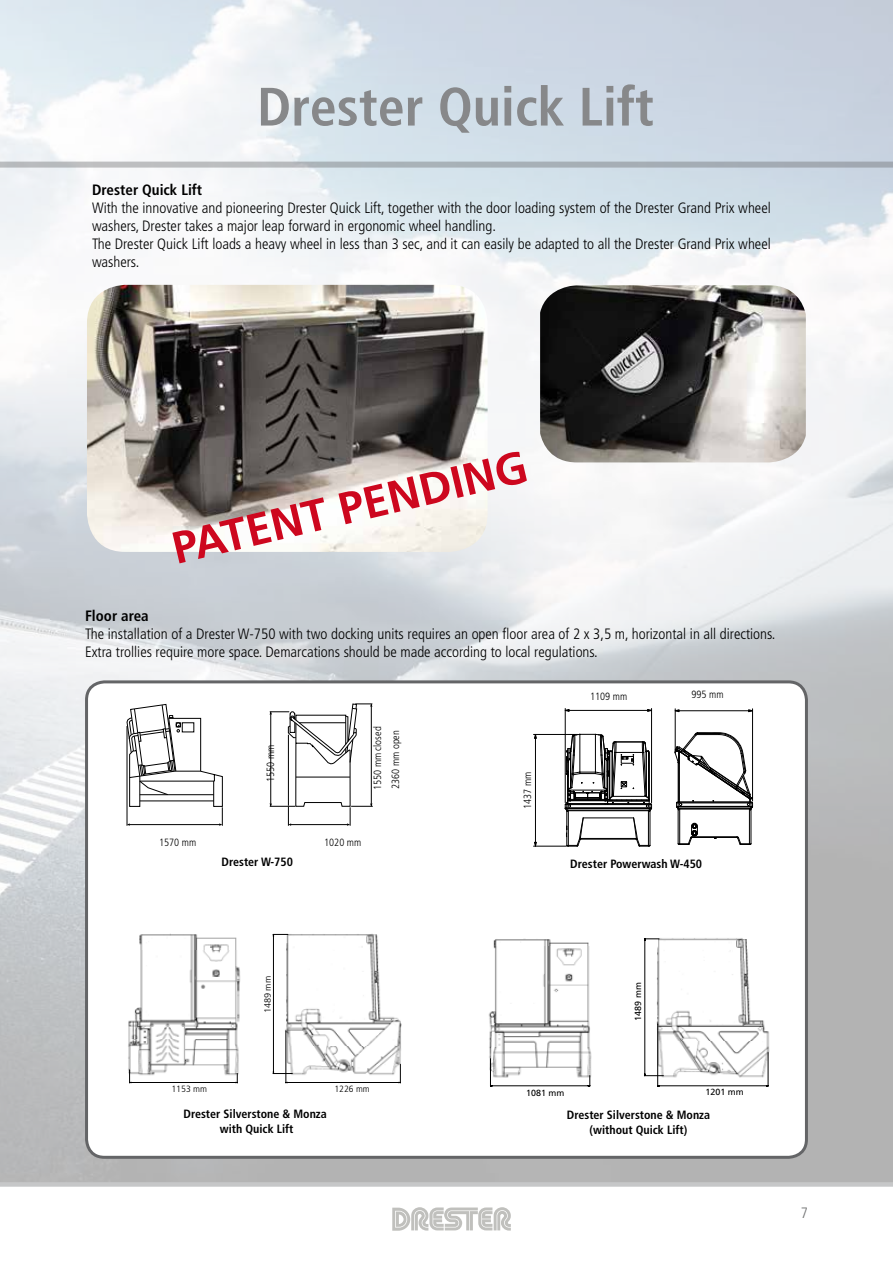
<style>
.page{position:relative;width:893px;height:1263px;background:#fff}
.page>*{position:absolute;margin:0;border:0;box-sizing:border-box;transform-origin:0 0}
.t1{font:700 condensed 54px "Frutiger LT Std";color:#87888a}
.t2{font:700 45px "Frutiger LT Std";color:#cd071e}
.t3{font:300 condensed 15px/18px "Frutiger LT Std";color:#000}
.t4{font:700 condensed 15px "Frutiger LT Std";color:#000}
.t5{font:300 condensed 15px "Frutiger LT Std";color:#707172}
.t6{font:700 condensed 12px/14.4px "Frutiger LT Std";color:#000;text-align:center}
.t7{font:300 condensed 10.5px/18.1px "Frutiger LT Std";color:#000}
.t8{font:300 condensed 9px "Frutiger LT Std";color:#000;scale:1.11 1}
.t9{font:300 condensed 9px "Frutiger LT Std";color:#000;scale:1.1 1}
.t10{font:300 condensed 9px "Frutiger LT Std";color:#000;scale:1.17 1}
.t11{font:8.85px "Frutiger LT Std";color:#000}
</style>
<div class="page">
<svg style="left:392px;top:1207px;width:119px;height:24px"></svg>
<img style="left:0;top:0;width:893px;height:1182px">
<div style="left:87px;top:682px;width:719px;height:475px;background:#fff;border-radius:18px"></div>
<div style="left:85px;top:680px;width:723px;height:479px;border:3px solid #646567;border-radius:18px"></div>
<svg style="left:565px;top:734px;width:87px;height:113px"></svg>
<hr style="left:533px;top:734px;width:45px;height:1px;background:#000">
<hr style="left:533px;top:846px;width:33px;height:1px;background:#000">
<hr style="left:535px;top:734px;width:1px;height:112px;background:#000">
<hr style="left:565px;top:708px;width:1px;height:95px;background:#000">
<hr style="left:651px;top:708px;width:1px;height:95px;background:#000">
<hr style="left:565px;top:710px;width:86px;height:1px;background:#000">
<svg style="left:675px;top:732px;width:78px;height:113px"></svg>
<hr style="left:752px;top:709px;width:1px;height:92px;background:#000">
<hr style="left:675px;top:709px;width:1px;height:41px;background:#000">
<hr style="left:675px;top:710px;width:77px;height:1px;background:#000">
<svg style="left:269px;top:703px;width:104px;height:123px"></svg>
<svg style="left:126px;top:704px;width:97px;height:122px"></svg>
<img style="left:87px;top:285px;width:401px;height:267px">
<img style="left:540px;top:285px;width:266px;height:177px">
<div style="left:0;top:1182px;width:893px;height:5px;background:#c6c7c8"></div>
<svg style="left:0;top:162px;width:893px;height:6px;background:#b0b6bc"></svg>
<svg style="left:128px;top:933px;width:274px;height:151px"></svg>
<hr style="left:286px;top:1031px;width:1px;height:52px;background:#000">
<hr style="left:286px;top:1082px;width:114px;height:1px;background:#000">
<svg style="left:398px;top:1064px;width:3px;height:19px"></svg>
<hr style="left:130px;top:1082px;width:107px;height:1px;background:#000">
<svg style="left:129px;top:1070px;width:3px;height:13px"></svg>
<svg style="left:235px;top:1073px;width:3px;height:10px"></svg>
<hr style="left:273px;top:934px;width:1px;height:139px;background:#000">
<svg style="left:274px;top:934px;width:14px;height:3px"></svg>
<svg style="left:273px;top:1071px;width:19px;height:3px"></svg>
<img style="left:488px;top:938px;width:104px;height:140px">
<img style="left:644px;top:938px;width:126px;height:143px">
<hr style="left:768px;top:1052px;width:1px;height:34px;background:#000">
<hr style="left:657px;top:1024px;width:1px;height:62px;background:#000">
<hr style="left:658px;top:1085px;width:110px;height:1px;background:#000">
<hr style="left:490px;top:1085px;width:100px;height:1px;background:#000">
<svg style="left:490px;top:1058px;width:3px;height:27px"></svg>
<svg style="left:588px;top:1075px;width:3px;height:11px"></svg>
<hr style="left:645px;top:939px;width:1px;height:137px;background:#000">
<svg style="left:644px;top:1074px;width:19px;height:2px"></svg>
<svg style="left:644px;top:938px;width:15px;height:3px"></svg>
<h1 class="t1" style="left:257px;top:75px;width:398px">Drester Quick Lift</h1>
<p class="t4" style="left:92px;top:181px;width:112px">Drester Quick Lift</p>
<p class="t3" style="left:92px;top:199px;width:680px">With the innovative and pioneering Drester Quick Lift, together with the door loading system of the Drester Grand Prix wheel washers, Drester takes a major leap forward in ergonomic wheel handling.<br>The Drester Quick Lift loads a heavy wheel in less than 3 sec, and it can easily be adapted to all the Drester Grand Prix wheel washers.</p>
<h2 class="t2" style="left:167px;top:522px;width:365px;rotate:-13deg">PATENT PENDING</h2>
<p class="t4" style="left:85px;top:607px;width:65px">Floor area</p>
<p class="t3" style="left:85px;top:625px;width:692px">The installation of a Drester W-750 with two docking units requires an open floor area of 2 x 3,5 m, horizontal in all directions.<br>Extra trollies require more space. Demarcations should be made according to local regulations.</p>
<p class="t7" style="left:262px;top:782px;width:39px;rotate:-90deg">1550 mm</p>
<p class="t7" style="left:368px;top:790px;width:65px;rotate:-90deg">1550 mm closed<br>2360 mm open</p>
<p class="t7" style="left:159px;top:834px;width:39px">1570 mm</p>
<p class="t7" style="left:324px;top:834px;width:39px">1020 mm</p>
<p class="t7" style="left:518px;top:809px;width:39px;rotate:-90deg">1437 mm</p>
<p class="t7" style="left:590px;top:687px;width:39px">1109 mm</p>
<p class="t7" style="left:691px;top:685px;width:34px">995 mm</p>
<p class="t6" style="left:222px;top:855px;width:73px">Drester W-750</p>
<p class="t6" style="left:570px;top:856px;width:133px">Drester Powerwash W-450</p>
<p class="t10" style="left:262px;top:1013px;width:34px;rotate:-90deg">1489 mm</p>
<p class="t8" style="left:171px;top:1084px;width:34px">1153 mm</p>
<p class="t9" style="left:335px;top:1084px;width:33px">1226 mm</p>
<p class="t6" style="left:183px;top:1107px;width:145px">Drester Silverstone &amp; Monza with Quick Lift</p>
<p class="t11" style="left:633px;top:1020px;width:40px;rotate:-90deg">1489 mm</p>
<p class="t11" style="left:526px;top:1087px;width:40px">1081 mm</p>
<p class="t11" style="left:706px;top:1086px;width:40px">1201 mm</p>
<p class="t6" style="left:567px;top:1108px;width:145px">Drester Silverstone &amp; Monza (without Quick Lift)</p>
<p class="t5" style="left:801px;top:1205px;width:9px">7</p>
</div>
